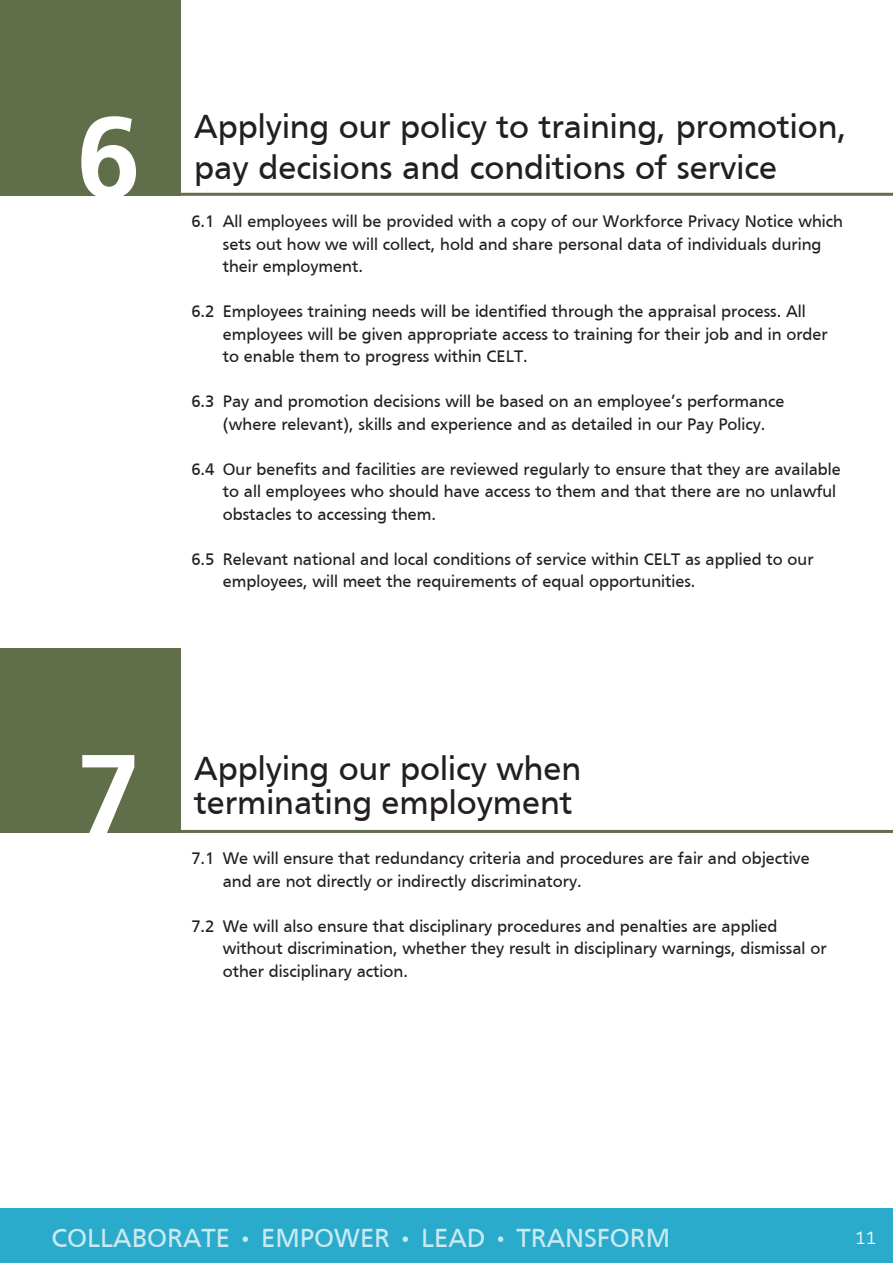
<style>
.page{position:relative;width:893px;height:1263px;background:#fff}
.page>*{position:absolute;margin:0;border:0;box-sizing:border-box;transform-origin:0 0}
.t1{font:700 119.85px "Frutiger";color:#fff}
.Headings{font:34.5px/41.4px "Frutiger";color:#231f20}
.t2{font:27px "Frutiger";color:#caeaf2}
.t3{font:300 19.5px "Aller";color:#fff}
.t4{font:17.25px/22.5px "Frutiger";color:#231f20}
</style>
<div class="page">
<div style="left:0;top:1209px;width:893px;height:54px;background:#2babcc"></div>
<hr style="left:181px;top:193px;width:712px;height:3px;background:#606e49">
<div style="left:0;top:0;width:180px;height:196px;background:#606e49"></div>
<hr style="left:181px;top:830px;width:712px;height:3px;background:#606e49">
<div style="left:0;top:648px;width:180px;height:185px;background:#606e49"></div>
<p class="t1" style="left:76px;top:88px;width:66px">6</p>
<p class="Headings" style="left:194px;top:105px;width:654px">Applying our policy to training, promotion, pay decisions and conditions of service</p>
<p class="t4" style="left:223px;top:210px;width:622px;text-indent:-31px">6.1 All employees will be provided with a copy of our Workforce Privacy Notice which sets out how we will collect, hold and share personal data of individuals during their employment.</p>
<p class="t4" style="left:223px;top:300px;width:606px;text-indent:-31px">6.2 Employees training needs will be identified through the appraisal process. All employees will be given appropriate access to training for their job and in order to enable them to progress within CELT.</p>
<p class="t4" style="left:223px;top:390px;width:563px;text-indent:-31px">6.3 Pay and promotion decisions will be based on an employee’s performance (where relevant), skills and experience and as detailed in our Pay Policy.</p>
<p class="t4" style="left:223px;top:458px;width:619px;text-indent:-31px">6.4 Our benefits and facilities are reviewed regularly to ensure that they are available to all employees who should have access to them and that there are no unlawful obstacles to accessing them.</p>
<p class="t4" style="left:223px;top:548px;width:592px;text-indent:-31px">6.5 Relevant national and local conditions of service within CELT as applied to our employees, will meet the requirements of equal opportunities.</p>
<p class="t1" style="left:76px;top:725px;width:66px">7</p>
<p class="Headings" style="left:194px;top:747px;width:389px">Applying our policy when</p>
<p class="Headings" style="left:194px;top:782px;width:380px">terminating employment</p>
<p class="t4" style="left:223px;top:847px;width:588px;text-indent:-31px">7.1 We will ensure that redundancy criteria and procedures are fair and objective and are not directly or indirectly discriminatory.</p>
<p class="t4" style="left:223px;top:915px;width:605px;text-indent:-31px">7.2 We will also ensure that disciplinary procedures and penalties are applied without discrimination, whether they result in disciplinary warnings, dismissal or other disciplinary action.</p>
<p class="t2" style="left:52px;top:1222px;width:620px">COLLABORATE • EMPOWER • LEAD • TRANSFORM</p>
<p class="t3" style="left:854px;top:1225px;width:24px">11</p>
</div>
